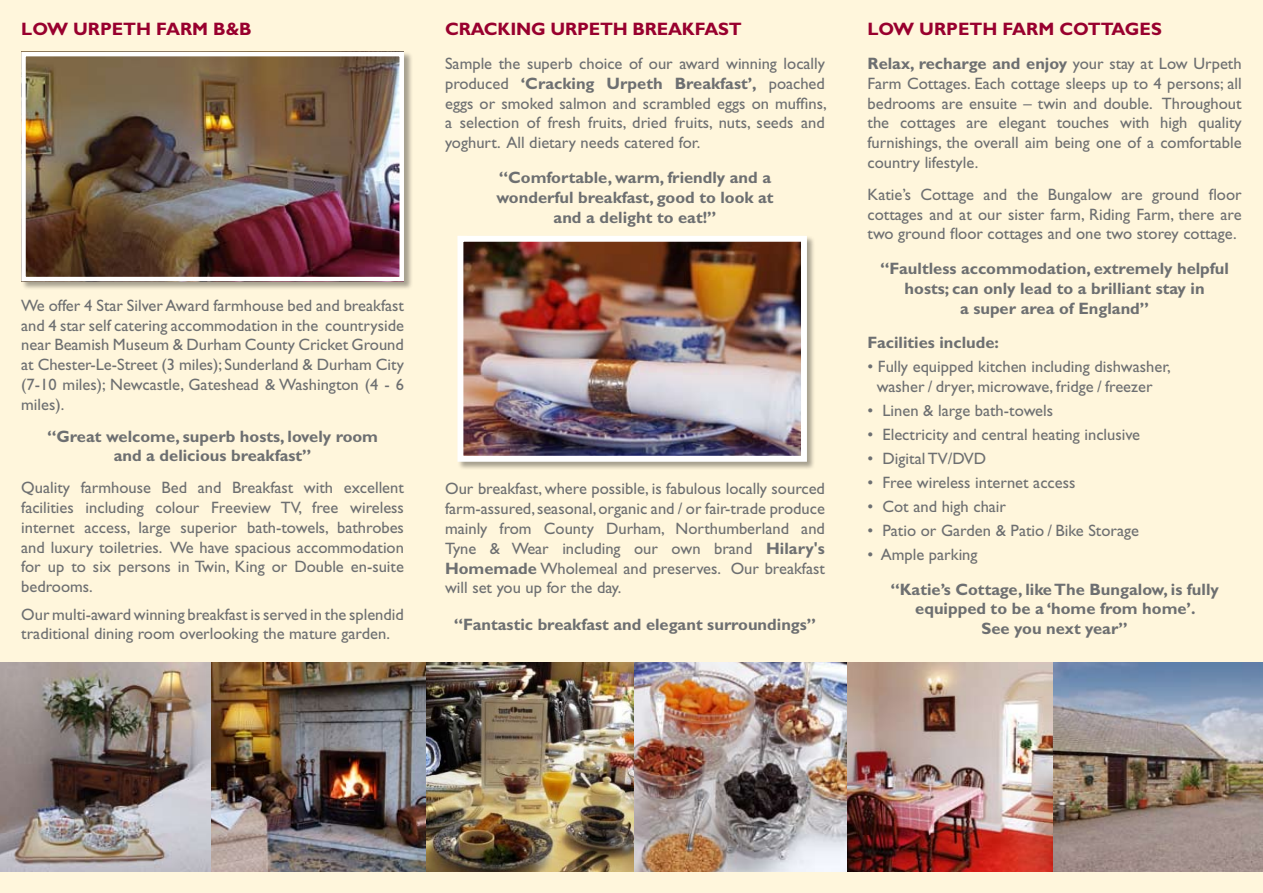
<style>
.page{position:relative;width:1263px;height:893px;background:#fff6dc}
.page>*{position:absolute;margin:0;border:0;box-sizing:border-box;transform-origin:0 0}
.t1{font:700 18px "Gill Sans";letter-spacing:-.01em;color:#98002e}
.t2{font:16.5px/19.8px "Gill Sans";color:#6d6f71;text-align:justify}
.t3{font:700 16.5px/19.8px "Gill Sans";color:#6d6f71;text-align:center}
.s1{font-weight:700}
</style>
<div class="page">
<img style="left:0;top:662px;width:1263px;height:210px">
<div style="left:21px;top:51px;width:392px;height:239px;background:#000;opacity:.35"></div>
<img style="left:26px;top:57px;width:373px;height:219px">
<div style="left:21px;top:52px;width:383px;height:229px;border:4px solid #fff"></div>
<div style="left:457px;top:235px;width:359px;height:235px;background:#000;opacity:.35"></div>
<img style="left:464px;top:243px;width:336px;height:212px">
<div style="left:457px;top:236px;width:350px;height:226px;border:6px solid #fff"></div>
<p class="t1" style="left:21px;top:18px;width:232px">LOW URPETH FARM B&amp;B</p>
<p class="t2" style="left:21px;top:295px;width:384px">We offer 4 Star Silver Award farmhouse bed and breakfast and 4 star self catering accommodation in the countryside near Beamish Museum &amp; Durham County Cricket Ground at Chester-Le-Street (3 miles); Sunderland &amp; Durham City (7-10 miles); Newcastle, Gateshead &amp; Washington (4 - 6 miles).</p>
<p class="t3" style="left:47px;top:426px;width:332px">“Great welcome, superb hosts, lovely room and a delicious breakfast”</p>
<p class="t2" style="left:21px;top:478px;width:384px">Quality farmhouse Bed and Breakfast with excellent facilities including colour Freeview TV, free wireless internet access, large superior bath-towels, bathrobes and luxury toiletries. We have spacious accommodation for up to six persons in Twin, King or Double en-suite bedrooms.</p>
<p class="t2" style="left:21px;top:604px;width:384px">Our multi-award winning breakfast is served in the splendid traditional dining room overlooking the mature garden.</p>
<p class="t1" style="left:445px;top:18px;width:298px">CRACKING URPETH BREAKFAST</p>
<p class="t2" style="left:445px;top:54px;width:383px">Sample the superb choice of our award winning locally produced <span class="s1">‘Cracking Urpeth Breakfast’,</span> poached eggs or smoked salmon and scrambled eggs on muffins, a selection of fresh fruits, dried fruits, nuts, seeds and yoghurt. All dietary needs catered for.</p>
<p class="t3" style="left:496px;top:167px;width:279px">“Comfortable, warm, friendly and a wonderful breakfast, good to look at and a delight to eat!”</p>
<p class="t2" style="left:445px;top:479px;width:381px">Our breakfast, where possible, is fabulous locally sourced farm-assured, seasonal, organic and / or fair-trade produce mainly from County Durham, Northumberland and Tyne &amp; Wear including our own brand <span class="s1">Hilary's Homemade</span> Wholemeal and preserves. Our breakfast will set you up for the day.</p>
<p class="t3" style="left:454px;top:614px;width:364px">“Fantastic breakfast and elegant surroundings”</p>
<p class="t1" style="left:867px;top:18px;width:296px">LOW URPETH FARM COTTAGES</p>
<p class="t2" style="left:867px;top:54px;width:376px"><span class="s1">Relax, recharge and enjoy</span> your stay at Low Urpeth Farm Cottages. Each cottage sleeps up to 4 persons; all bedrooms are ensuite – twin and double. Throughout the cottages are elegant touches with high quality furnishings, the overall aim being one of a comfortable country lifestyle.</p>
<p class="t2" style="left:867px;top:184px;width:376px">Katie’s Cottage and the Bungalow are ground floor cottages and at our sister farm, Riding Farm, there are two ground floor cottages and one two storey cottage.</p>
<p class="t3" style="left:880px;top:259px;width:350px">“Faultless accommodation, extremely helpful hosts; can only lead to a brilliant stay in<br>a super area of England”</p>
<p class="t3" style="left:867px;top:332px;width:133px">Facilities include:</p>
<p class="t2" style="left:867px;top:357px;width:305px;text-align:center">• Fully equipped kitchen including dishwasher, washer / dryer, microwave, fridge / freezer</p>
<p class="t2" style="left:867px;top:400px;width:187px">• Linen &amp; large bath-towels</p>
<p class="t2" style="left:867px;top:424px;width:274px">• Electricity and central heating inclusive</p>
<p class="t2" style="left:867px;top:448px;width:120px">• Digital TV/DVD</p>
<p class="t2" style="left:867px;top:472px;width:209px">• Free wireless internet access</p>
<p class="t2" style="left:867px;top:496px;width:140px">• Cot and high chair</p>
<p class="t2" style="left:867px;top:520px;width:273px">• Patio or Garden &amp; Patio / Bike Storage</p>
<p class="t2" style="left:867px;top:544px;width:112px">• Ample parking</p>
<p class="t3" style="left:890px;top:579px;width:330px">“Katie’s Cottage, like The Bungalow, is fully equipped to be a ‘home from home’.<br>See you next year”</p>
</div>
